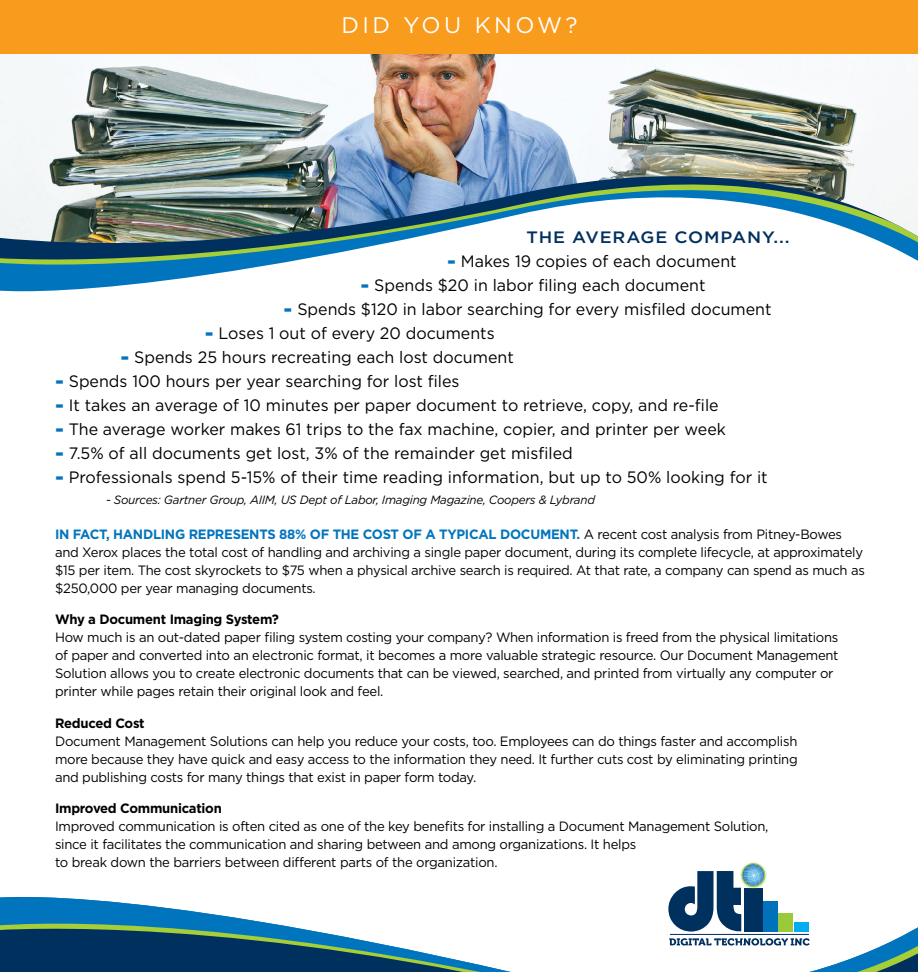
<style>
.page{position:relative;width:918px;height:972px;background:#fff}
.page>*{position:absolute;margin:0;border:0;box-sizing:border-box;transform-origin:0 0}
.t1{font:22.5px "Gotham";letter-spacing:.15em;color:#fff}
.t2{font:16.5px "Gotham";color:#000}
.t3{font:500 16.5px "Gotham";letter-spacing:.05em;color:#00305e;scale:1.08 1}
.t4{font:13.5px/18px "Gotham";letter-spacing:-.02em;color:#000}
.t5{font:700 13.5px "Gotham";letter-spacing:-.02em;color:#000}
.t6{font:italic 12px "Gotham";letter-spacing:-.02em;color:#000}
.s1{font-weight:700;font-size:22.5px;color:#0075be}
.s2{font-weight:700;color:#0075be}
</style>
<div class="page">
<svg style="left:0;top:283px;width:144px;height:9px"></svg>
<svg style="left:0;top:276px;width:198px;height:7px"></svg>
<svg style="left:0;top:270px;width:238px;height:6px"></svg>
<svg style="left:0;top:254px;width:918px;height:16px"></svg>
<img style="left:0;top:54px;width:918px;height:200px">
<div style="left:0;top:0;width:918px;height:54px;background:#f99b1c"></div>
<svg style="left:0;top:890px;width:763px;height:15px"></svg>
<svg style="left:0;top:905px;width:763px;height:7px"></svg>
<svg style="left:0;top:912px;width:918px;height:60px"></svg>
<div style="left:763px;top:901px;width:15px;height:31px;background:#0072bc"></div>
<div style="left:778px;top:913px;width:15px;height:19px;background:#9aca3c"></div>
<div style="left:794px;top:922px;width:15px;height:10px;background:#00aeef"></div>
<div style="left:744px;top:888px;width:18px;height:44px;background:#00305e"></div>
<hr style="left:670px;top:934px;width:139px;height:1px;background:#00305e">
<img style="left:747px;top:862px;width:20px;height:28px">
<svg style="left:742px;top:864px;width:23px;height:22px"></svg>
<div style="left:742px;top:863px;width:23px;height:24px;border:1px solid #9aca3c;border-radius:50%"></div>
<svg style="left:668px;top:864px;width:86px;height:68px"></svg>
<svg style="left:669px;top:938px;width:141px;height:8px"></svg>
<h1 class="t1" style="left:341px;top:11px;width:237px">DID YOU KNOW?</h1>
<p class="t3" style="left:526px;top:227px;width:245px">THE AVERAGE COMPANY...</p>
<p class="t2" style="left:447px;top:251px;width:291px"><span class="s1">-</span> Makes 19 copies of each document</p>
<p class="t2" style="left:360px;top:275px;width:347px"><span class="s1">-</span> Spends $20 in labor filing each document</p>
<p class="t2" style="left:284px;top:299px;width:489px"><span class="s1">-</span> Spends $120 in labor searching for every misfiled document</p>
<p class="t2" style="left:205px;top:323px;width:291px"><span class="s1">-</span> Loses 1 out of every 20 documents</p>
<p class="t2" style="left:120px;top:347px;width:395px"><span class="s1">-</span> Spends 25 hours recreating each lost document</p>
<p class="t2" style="left:55px;top:371px;width:406px"><span class="s1">-</span> Spends 100 hours per year searching for lost files</p>
<p class="t2" style="left:55px;top:395px;width:665px"><span class="s1">-</span> It takes an average of 10 minutes per paper document to retrieve, copy, and re-file</p>
<p class="t2" style="left:55px;top:419px;width:672px"><span class="s1">-</span> The average worker makes 61 trips to the fax machine, copier, and printer per week</p>
<p class="t2" style="left:55px;top:443px;width:519px"><span class="s1">-</span> 7.5% of all documents get lost, 3% of the remainder get misfiled</p>
<p class="t2" style="left:55px;top:467px;width:714px"><span class="s1">-</span> Professionals spend 5-15% of their time reading information, but up to 50% looking for it</p>
<p class="t6" style="left:106px;top:492px;width:490px">- Sources: Gartner Group, AIIM, US Dept of Labor, Imaging Magazine, Coopers &amp; Lybrand</p>
<p class="t4" style="left:55px;top:525px;width:811px"><span class="s2">IN FACT, HANDLING REPRESENTS 88% OF THE COST OF A TYPICAL DOCUMENT.</span> A recent cost analysis from Pitney-Bowes and Xerox places the total cost of handling and archiving a single paper document, during its complete lifecycle, at approximately $15 per item. The cost skyrockets to $75 when a physical archive search is required. At that rate, a company can spend as much as $250,000 per year managing documents.</p>
<p class="t5" style="left:55px;top:610px;width:225px">Why a Document Imaging System?</p>
<p class="t4" style="left:55px;top:628px;width:785px">How much is an out-dated paper filing system costing your company? When information is freed from the physical limitations of paper and converted into an electronic format, it becomes a more valuable strategic resource. Our Document Management Solution allows you to create electronic documents that can be viewed, searched, and printed from virtually any computer or printer while pages retain their original look and feel.</p>
<p class="t5" style="left:55px;top:714px;width:91px">Reduced Cost</p>
<p class="t4" style="left:55px;top:732px;width:744px;text-align:justify">Document Management Solutions can help you reduce your costs, too. Employees can do things faster and accomplish more because they have quick and easy access to the information they need. It further cuts cost by eliminating printing and publishing costs for many things that exist in paper form today.</p>
<p class="t5" style="left:55px;top:799px;width:168px">Improved Communication</p>
<p class="t4" style="left:55px;top:817px;width:715px">Improved communication is often cited as one of the key benefits for installing a Document Management Solution, since it facilitates the communication and sharing between and among organizations. It helps<br>to break down the barriers between different parts of the organization.</p>
</div>
